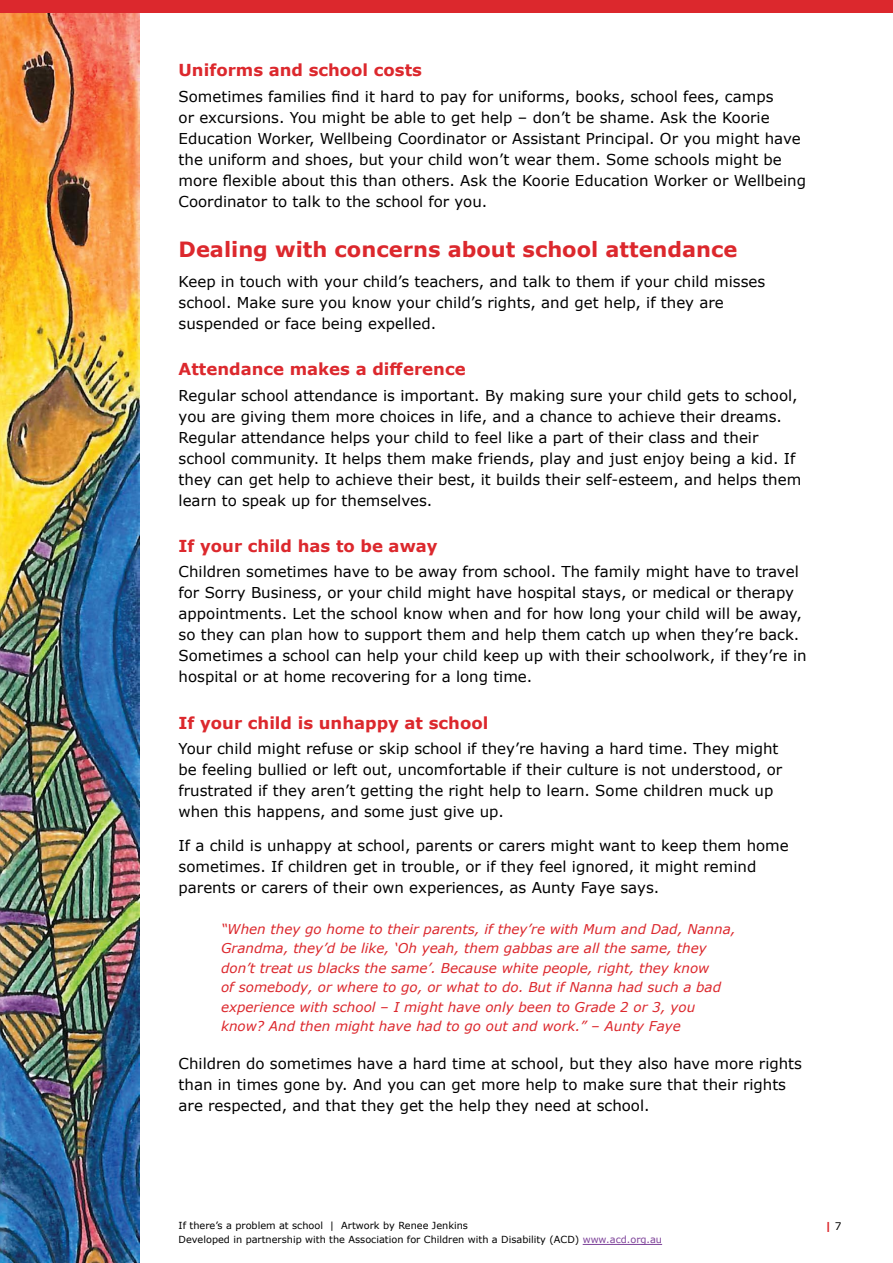
<style>
.page{position:relative;width:893px;height:1263px;background:#fff}
.page>*{position:absolute;margin:0;border:0;box-sizing:border-box;transform-origin:0 0}
.t1{font:700 21px "Verdana";color:#dc282d}
.t2{font:700 16.5px "Verdana";color:#dc282d}
.Body_text{font:15px/21px "Verdana";color:#000}
.t3{font:italic 13.5px/19.5px "Verdana";color:#dc282d}
.t4{font:700 10.5px "Verdana";color:#dc282d}
.t5{font:9.75px "Verdana";color:#000}
.s1{font-weight:400;color:#000}
.s2{color:#7d4199}
</style>
<div class="page">
<img style="left:0;top:13px;width:139px;height:1250px">
<div style="left:0;top:0;width:893px;height:13px;background:#dc282d"></div>
<hr style="left:583px;top:1244px;width:79px;height:1px;background:#7d4199">
<h3 class="t2" style="left:179px;top:59px;width:245px">Uniforms and school costs</h3>
<p class="Body_text" style="left:179px;top:86px;width:629px">Sometimes families find it hard to pay for uniforms, books, school fees, camps<br>or excursions. You might be able to get help – don’t be shame. Ask the Koorie Education Worker, Wellbeing Coordinator or Assistant Principal. Or you might have the uniform and shoes, but your child won’t wear them. Some schools might be more flexible about this than others. Ask the Koorie Education Worker or Wellbeing Coordinator to talk to the school for you.</p>
<h2 class="t1" style="left:179px;top:235px;width:560px">Dealing with concerns about school attendance</h2>
<p class="Body_text" style="left:179px;top:271px;width:588px">Keep in touch with your child’s teachers, and talk to them if your child misses school. Make sure you know your child’s rights, and get help, if they are suspended or face being expelled.</p>
<h3 class="t2" style="left:179px;top:358px;width:289px">Attendance makes a difference</h3>
<p class="Body_text" style="left:179px;top:385px;width:624px">Regular school attendance is important. By making sure your child gets to school, you are giving them more choices in life, and a chance to achieve their dreams.<br>Regular attendance helps your child to feel like a part of their class and their school community. It helps them make friends, play and just enjoy being a kid. If they can get help to achieve their best, it builds their self-esteem, and helps them learn to speak up for themselves.</p>
<h3 class="t2" style="left:179px;top:534px;width:260px">If your child has to be away</h3>
<p class="Body_text" style="left:179px;top:561px;width:630px">Children sometimes have to be away from school. The family might have to travel for Sorry Business, or your child might have hospital stays, or medical or therapy appointments. Let the school know when and for how long your child will be away, so they can plan how to support them and help them catch up when they’re back.<br>Sometimes a school can help your child keep up with their schoolwork, if they’re in hospital or at home recovering for a long time.</p>
<h3 class="t2" style="left:179px;top:711px;width:311px">If your child is unhappy at school</h3>
<p class="Body_text" style="left:179px;top:738px;width:605px">Your child might refuse or skip school if they’re having a hard time. They might be feeling bullied or left out, uncomfortable if their culture is not understood, or frustrated if they aren’t getting the right help to learn. Some children muck up when this happens, and some just give up.</p>
<p class="Body_text" style="left:179px;top:835px;width:612px">If a child is unhappy at school, parents or carers might want to keep them home sometimes. If children get in trouble, or if they feel ignored, it might remind parents or carers of their own experiences, as Aunty Faye says.</p>
<p class="t3" style="left:221px;top:919px;width:516px">“When they go home to their parents, if they’re with Mum and Dad, Nanna, Grandma, they’d be like, ‘Oh yeah, them gabbas are all the same, they don’t treat us blacks the same’. Because white people, right, they know<br>of somebody, or where to go, or what to do. But if Nanna had such a bad experience with school – I might have only been to Grade 2 or 3, you know? And then might have had to go out and work.” – Aunty Faye</p>
<p class="Body_text" style="left:179px;top:1053px;width:625px">Children do sometimes have a hard time at school, but they also have more rights than in times gone by. And you can get more help to make sure that their rights are respected, and that they get the help they need at school.</p>
<p class="t5" style="left:179px;top:1219px;width:291px">If there’s a problem at school | Artwork by Renee Jenkins</p>
<p class="t4" style="left:825px;top:1219px;width:18px">| <span class="s1">7</span></p>
<p class="t5" style="left:179px;top:1233px;width:485px">Developed in partnership with the Association for Children with a Disability (ACD) <span class="s2">www.acd.org.au</span></p>
</div>
